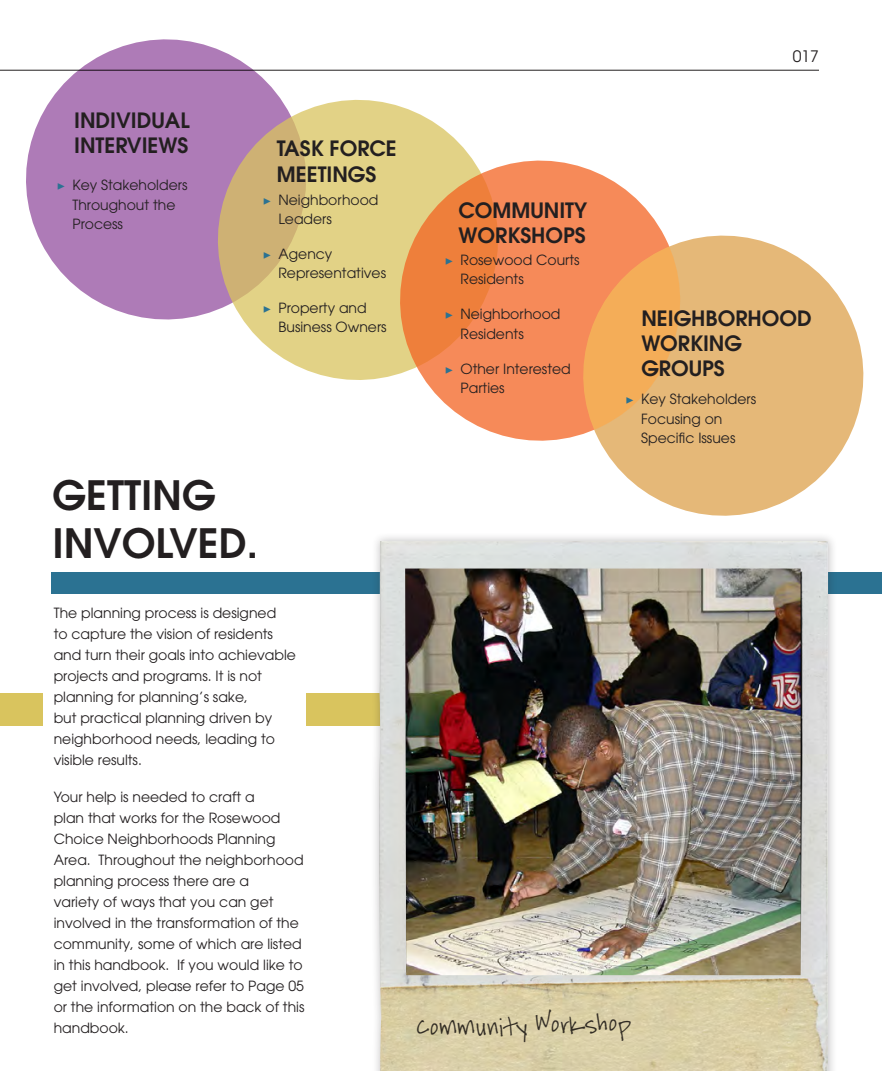
<style>
.page{position:relative;width:882px;height:1071px;background:#fff}
.page>*{position:absolute;margin:0;border:0;box-sizing:border-box;transform-origin:0 0}
.Medium_Heading{font:600 40.25px "Avant Garde";color:#231f20}
.Mini_Heading{font:600 21px/25.2px "Avant Garde";color:#231f20}
.t1{font:19.25px "Mc Enneking";color:#231f20}
.t2{font:15.75px "Avant Garde";color:#231f20}
.Body_Text_1{font:14px/21px "Avant Garde";color:#231f20}
.s1{font-family:"Minion Pro";color:#2b7292}
</style>
<div class="page">
<div style="left:0;top:693px;width:43px;height:33px;background:#d9c45e"></div>
<div style="left:306px;top:693px;width:284px;height:33px;background:#d9c45e"></div>
<div style="left:52px;top:572px;width:830px;height:21px;background:#2b7292"></div>
<hr style="left:0;top:70px;width:819px;height:1px;background:#231f20">
<div style="left:370px;top:532px;width:467px;height:539px;background:#231f20;opacity:.29"></div>
<img style="left:378px;top:541px;width:450px;height:530px">
<img style="left:405px;top:569px;width:396px;height:406px">
<svg style="left:6px;top:39px;width:320px;height:281px;fill:#ae7bb7"></svg>
<svg style="left:198px;top:80px;width:259px;height:300px;fill:#e2d286"></svg>
<svg style="left:380px;top:141px;width:272px;height:300px"></svg>
<svg style="left:563px;top:216px;width:301px;height:320px;fill:#e5b878"></svg>
<p class="Mini_Heading" style="left:74px;top:107px;width:117px">INDIVIDUAL<br>INTERVIEWS</p>
<p class="Body_Text_1" style="left:72px;top:176px;width:117px;line-height:19.2px;text-indent:-16px"><span class="s1">▶</span> Key Stakeholders<br>Throughout the<br>Process</p>
<p class="Mini_Heading" style="left:277px;top:136px;width:121px">TASK FORCE<br>MEETINGS</p>
<p class="Body_Text_1" style="left:278px;top:190px;width:102px;line-height:19.2px;text-indent:-16px"><span class="s1">▶</span> Neighborhood<br>Leaders</p>
<p class="Body_Text_1" style="left:278px;top:244px;width:109px;line-height:19.2px;text-indent:-16px"><span class="s1">▶</span> Agency<br>Representatives</p>
<p class="Body_Text_1" style="left:278px;top:298px;width:110px;line-height:19.2px;text-indent:-16px"><span class="s1">▶</span> Property and<br>Business Owners</p>
<p class="Medium_Heading" style="left:52px;top:469px;width:165px">GETTING</p>
<p class="Medium_Heading" style="left:52px;top:517px;width:207px">INVOLVED.</p>
<p class="Body_Text_1" style="left:54px;top:603px;width:244px">The planning process is designed<br>to capture the vision of residents and turn their goals into achievable projects and programs. It is not planning for planning’s sake,<br>but practical planning driven by neighborhood needs, leading to visible results.</p>
<p class="Body_Text_1" style="left:54px;top:787px;width:252px">Your help is needed to craft a<br>plan that works for the Rosewood<br>Choice Neighborhoods Planning<br>Area. Throughout the neighborhood planning process there are a<br>variety of ways that you can get involved in the transformation of the community, some of which are listed in this handbook. If you would like to get involved, please refer to Page 05 or the information on the back of this handbook.</p>
<p class="t2" style="left:793px;top:47px;width:28px">017</p>
<p class="Mini_Heading" style="left:459px;top:197px;width:130px">COMMUNITY<br>WORKSHOPS</p>
<p class="Body_Text_1" style="left:461px;top:250px;width:121px;line-height:19.2px;text-indent:-16px"><span class="s1">▶</span> Rosewood Courts<br>Residents</p>
<p class="Body_Text_1" style="left:461px;top:305px;width:102px;line-height:19.2px;text-indent:-16px"><span class="s1">▶</span> Neighborhood<br>Residents</p>
<p class="Body_Text_1" style="left:461px;top:359px;width:112px;line-height:19.2px;text-indent:-16px"><span class="s1">▶</span> Other Interested<br>Parties</p>
<p class="Mini_Heading" style="left:641px;top:305px;width:172px">NEIGHBORHOOD<br>WORKING<br>GROUPS</p>
<p class="Body_Text_1" style="left:641px;top:390px;width:117px;line-height:19.2px;text-indent:-16px"><span class="s1">▶</span> Key Stakeholders<br>Focusing on<br>Specific Issues</p>
<h3 class="t1" style="left:416px;top:1018px;width:217px;rotate:-1deg">Community Workshop</h3>
</div>
